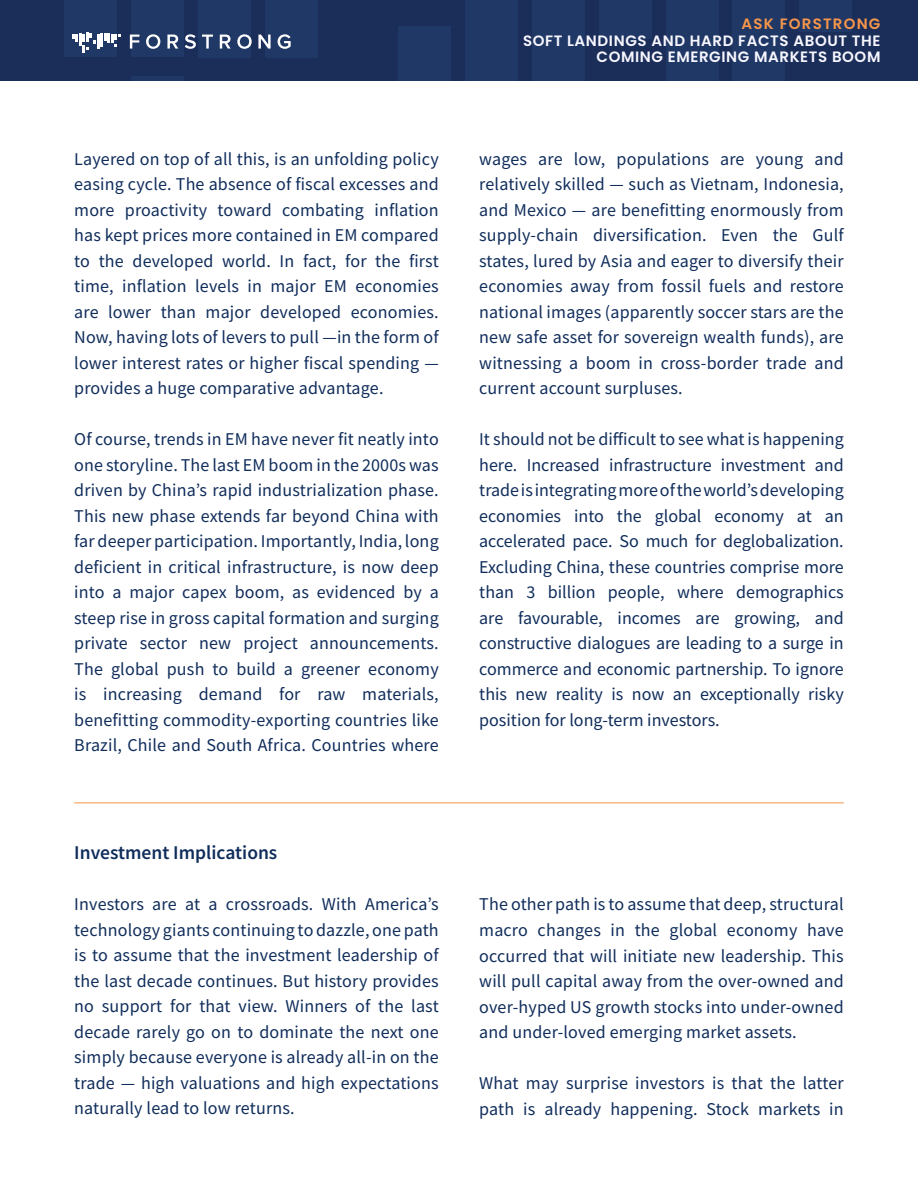
<style>
.page{position:relative;width:918px;height:1188px;background:#fff}
.page>*{position:absolute;margin:0;border:0;box-sizing:border-box;transform-origin:0 0}
.t1{font:600 19.5px "Source Sans Pro";color:#102d5b}
.t2{font:18px/25.5px "Source Sans Pro";letter-spacing:.01em;color:#102d5b;text-align:justify}
.t3{font:600 15px/16.5px "Poppins";letter-spacing:.04em;color:#f8f7ff;text-align:right}
.t4{font:600 15px "Poppins";letter-spacing:.08em;color:#f7964a}
</style>
<div class="page">
<div style="left:0;top:0;width:918px;height:81px;background:#1b2e5a"></div>
<div style="left:64px;top:0;width:53px;height:57px;background:#203866"></div>
<div style="left:599px;top:0;width:52px;height:38px;background:#203866"></div>
<div style="left:666px;top:0;width:52px;height:81px;background:#203866"></div>
<div style="left:733px;top:0;width:52px;height:81px;background:#203866"></div>
<div style="left:799px;top:0;width:53px;height:31px;background:#203866"></div>
<div style="left:532px;top:0;width:53px;height:81px;background:#203866"></div>
<div style="left:465px;top:0;width:53px;height:81px;background:#203866"></div>
<div style="left:399px;top:26px;width:52px;height:55px;background:#203866"></div>
<div style="left:265px;top:0;width:52px;height:57px;background:#203866"></div>
<div style="left:198px;top:0;width:53px;height:57px;background:#203866"></div>
<div style="left:131px;top:0;width:53px;height:57px;background:#203866"></div>
<div style="left:131px;top:76px;width:53px;height:5px;background:#203866"></div>
<svg style="left:130px;top:35px;width:9px;height:14px"></svg>
<svg style="left:146px;top:34px;width:14px;height:15px"></svg>
<svg style="left:167px;top:35px;width:11px;height:14px"></svg>
<svg style="left:185px;top:34px;width:11px;height:15px"></svg>
<svg style="left:202px;top:35px;width:11px;height:14px"></svg>
<svg style="left:220px;top:35px;width:11px;height:14px"></svg>
<svg style="left:237px;top:34px;width:15px;height:15px"></svg>
<svg style="left:258px;top:35px;width:13px;height:14px"></svg>
<svg style="left:278px;top:34px;width:13px;height:15px"></svg>
<svg style="left:72px;top:32px;width:49px;height:21px"></svg>
<hr style="left:74px;top:802px;width:770px;height:1px;background:#f79648">
<p class="t2" style="left:74px;top:146px;width:366px">Layered on top of all this, is an unfolding policy easing cycle. The absence of fiscal excesses and more proactivity toward combating inflation has kept prices more contained in EM compared to the developed world. In fact, for the first time, inflation levels in major EM economies are lower than major developed economies.<br>Now, having lots of levers to pull —in the form of lower interest rates or higher fiscal spending — provides a huge comparative advantage.</p>
<p class="t2" style="left:74px;top:426px;width:366px">Of course, trends in EM have never fit neatly into one storyline. The last EM boom in the 2000s was driven by China’s rapid industrialization phase.<br>This new phase extends far beyond China with far deeper participation. Importantly, India, long deficient in critical infrastructure, is now deep into a major capex boom, as evidenced by a steep rise in gross capital formation and surging private sector new project announcements.<br>The global push to build a greener economy is increasing demand for raw materials, benefitting commodity-exporting countries like Brazil, Chile and South Africa. Countries where</p>
<p class="t4" style="left:742px;top:15px;width:140px">ASK FORSTRONG</p>
<p class="t3" style="left:523px;top:32px;width:359px">SOFT LANDINGS AND HARD FACTS ABOUT THE<br>COMING EMERGING MARKETS BOOM</p>
<p class="t2" style="left:479px;top:146px;width:366px">wages are low, populations are young and relatively skilled — such as Vietnam, Indonesia, and Mexico — are benefitting enormously from supply-chain diversification. Even the Gulf states, lured by Asia and eager to diversify their economies away from fossil fuels and restore national images (apparently soccer stars are the new safe asset for sovereign wealth funds), are witnessing a boom in cross-border trade and current account surpluses.</p>
<p class="t2" style="left:479px;top:427px;width:366px">It should not be difficult to see what is happening here. Increased infrastructure investment and trade is integrating more of the world’s developing economies into the global economy at an accelerated pace. So much for deglobalization.<br>Excluding China, these countries comprise more than 3 billion people, where demographics are favourable, incomes are growing, and constructive dialogues are leading to a surge in commerce and economic partnership. To ignore this new reality is now an exceptionally risky position for long-term investors.</p>
<p class="t1" style="left:74px;top:840px;width:205px">Investment Implications</p>
<p class="t2" style="left:74px;top:892px;width:366px">Investors are at a crossroads. With America’s technology giants continuing to dazzle, one path is to assume that the investment leadership of the last decade continues. But history provides no support for that view. Winners of the last decade rarely go on to dominate the next one simply because everyone is already all-in on the trade — high valuations and high expectations naturally lead to low returns.</p>
<p class="t2" style="left:479px;top:892px;width:366px">The other path is to assume that deep, structural macro changes in the global economy have occurred that will initiate new leadership. This will pull capital away from the over-owned and over-hyped US growth stocks into under-owned and under-loved emerging market assets.</p>
<p class="t2" style="left:479px;top:1070px;width:366px">What may surprise investors is that the latter path is already happening. Stock markets in</p>
</div>
